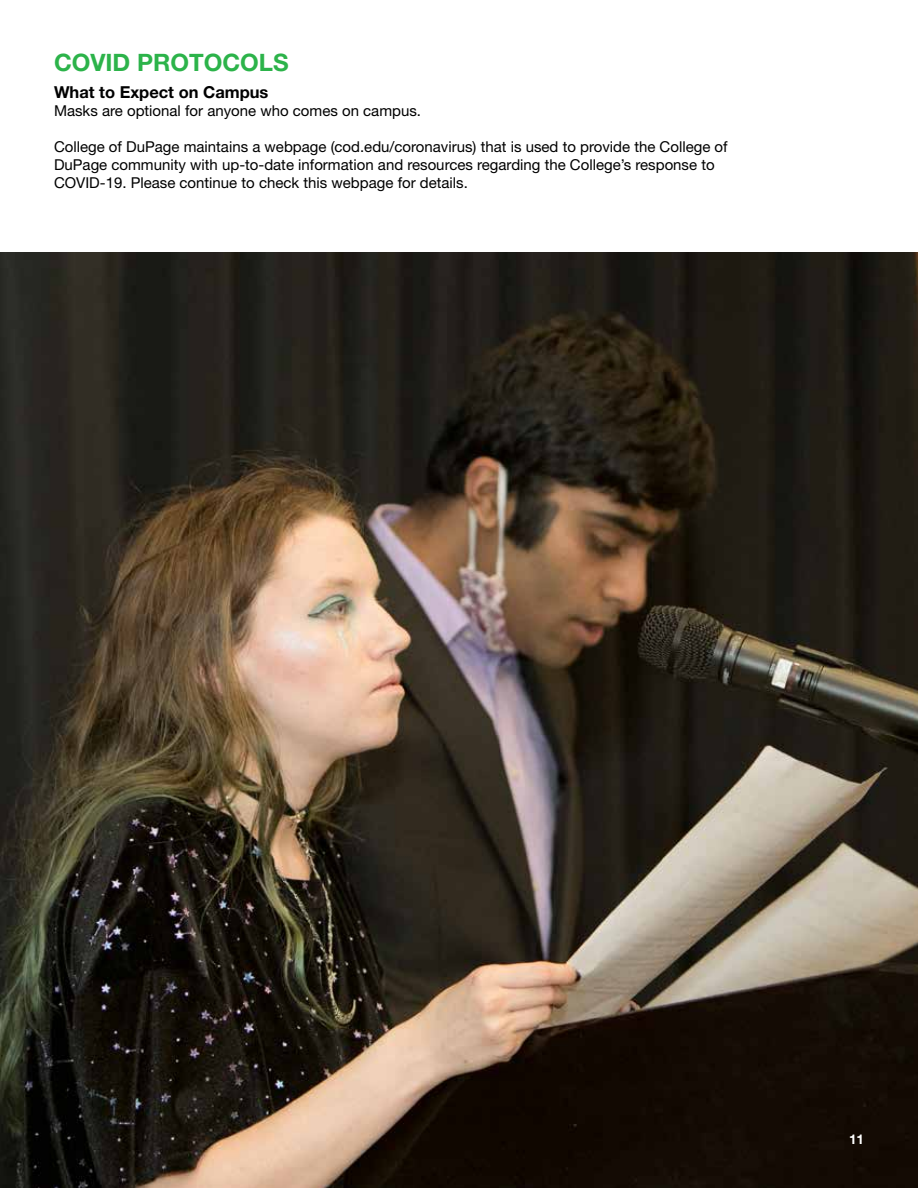
<style>
.page{position:relative;width:918px;height:1188px;background:#fff}
.page>*{position:absolute;margin:0;border:0;box-sizing:border-box;transform-origin:0 0}
.t1{font:700 24px "Helvetica Neue LT Pro";color:#2cb34a}
.t2{font:700 16.5px "Helvetica Neue LT Pro";color:#000}
.t3{font:15px/18px "Helvetica Neue LT Pro";color:#000}
.t4{font:700 13.5px "Helvetica Neue LT Pro";color:#fff}
</style>
<div class="page">
<img style="left:0;top:253px;width:918px;height:935px">
<h1 class="t1" style="left:54px;top:48px;width:236px">COVID PROTOCOLS</h1>
<p class="t2" style="left:54px;top:82px;width:216px">What to Expect on Campus</p>
<p class="t3" style="left:54px;top:101px;width:369px">Masks are optional for anyone who comes on campus.</p>
<p class="t3" style="left:54px;top:137px;width:675px">College of DuPage maintains a webpage (cod.edu/coronavirus) that is used to provide the College of<br>DuPage community with up-to-date information and resources regarding the College’s response to<br>COVID-19. Please continue to check this webpage for details.</p>
<p class="t4" style="left:849px;top:1131px;width:16px">11</p>
</div>
